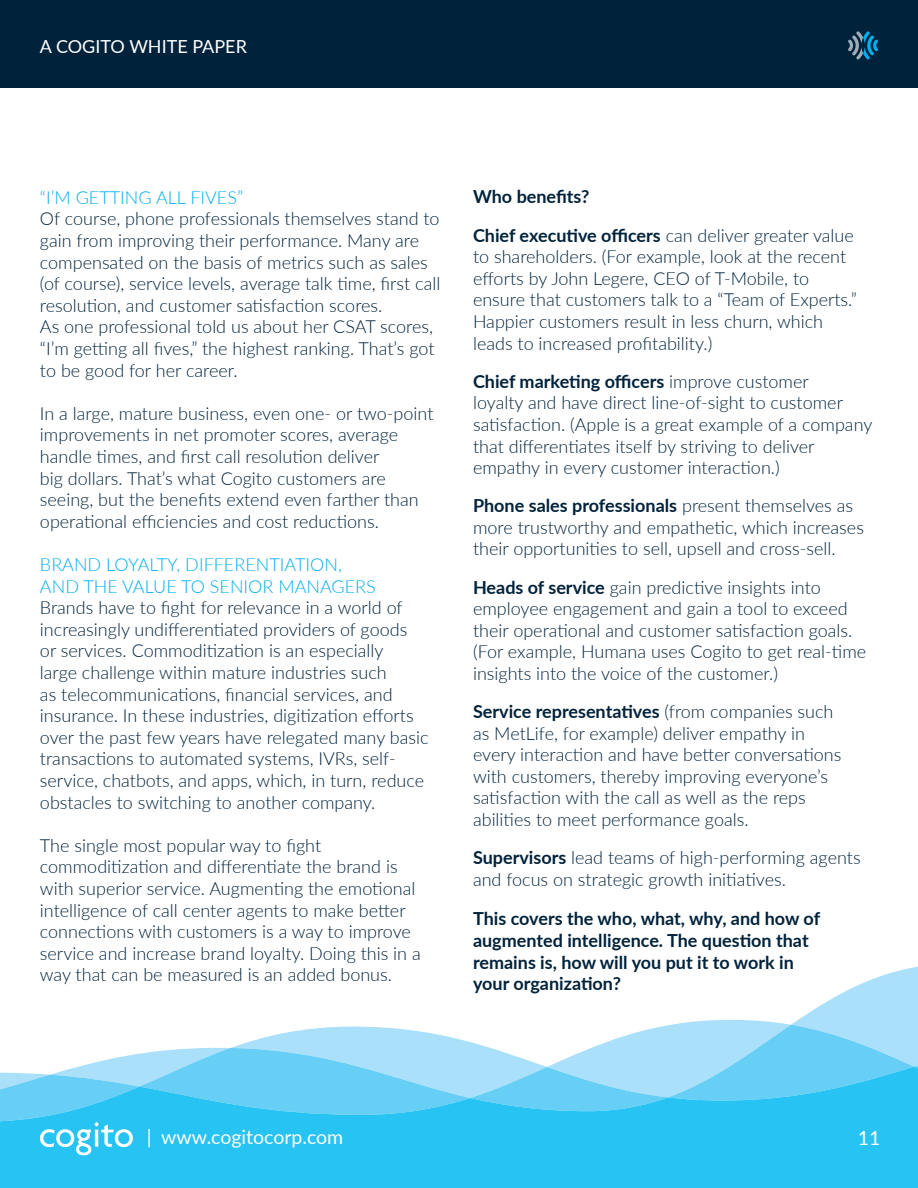
<style>
.page{position:relative;width:918px;height:1188px;background:#fff}
.page>*{position:absolute;margin:0;border:0;box-sizing:border-box;transform-origin:0 0}
.t1{font:19.5px "Lato";color:#fff}
.t2{font:300 18px/21.6px "Lato";color:#00223b}
.t3{font:700 18px/21.6px "Lato";color:#00223b}
.t4{font:300 18px/21.6px "Lato";color:#00aeef}
.t5{font:18px "Lato";color:#fff}
.s1{font-weight:300}
.s2{font-weight:700}
</style>
<div class="page">
<svg style="left:723px;top:966px;width:195px;height:54px"></svg>
<svg style="left:670px;top:1020px;width:248px;height:47px"></svg>
<svg style="left:78px;top:1025px;width:836px;height:42px;fill:#aae0f9"></svg>
<svg style="left:0;top:1067px;width:918px;height:121px;background:#40c8f3"></svg>
<div style="left:0;top:0;width:918px;height:88px;background:#00223b"></div>
<svg style="left:40px;top:1122px;width:93px;height:33px"></svg>
<svg style="left:848px;top:31px;width:30px;height:29px"></svg>
<p class="t5" style="left:40px;top:33px;width:208px">A COGITO WHITE PAPER</p>
<p class="t4" style="left:40px;top:186px;width:205px">“I’M GETTING ALL FIVES”</p>
<p class="t2" style="left:40px;top:208px;width:402px">Of course, phone professionals themselves stand to gain from improving their performance. Many are compensated on the basis of metrics such as sales (of course), service levels, average talk time, first call resolution, and customer satisfaction scores.<br>As one professional told us about her CSAT scores, “I’m getting all fives,” the highest ranking. That’s got to be good for her career.</p>
<p class="t2" style="left:40px;top:402px;width:395px">In a large, mature business, even one- or two-point improvements in net promoter scores, average handle times, and first call resolution deliver<br>big dollars. That’s what Cogito customers are seeing, but the benefits extend even farther than operational efficiencies and cost reductions.</p>
<p class="t4" style="left:40px;top:553px;width:337px">BRAND LOYALTY, DIFFERENTIATION,<br>AND THE VALUE TO SENIOR MANAGERS</p>
<p class="t2" style="left:40px;top:596px;width:390px">Brands have to fight for relevance in a world of increasingly undifferentiated providers of goods<br>or services. Commoditization is an especially<br>large challenge within mature industries such<br>as telecommunications, financial services, and insurance. In these industries, digitization efforts over the past few years have relegated many basic transactions to automated systems, IVRs, self&shy;service, chatbots, and apps, which, in turn, reduce obstacles to switching to another company.</p>
<p class="t2" style="left:40px;top:834px;width:382px">The single most popular way to fight commoditization and differentiate the brand is with superior service. Augmenting the emotional intelligence of call center agents to make better connections with customers is a way to improve service and increase brand loyalty. Doing this in a way that can be measured is an added bonus.</p>
<p class="t3" style="left:473px;top:177px;width:382px;line-height:38.1px">Who benefits?<br>Chief executive officers <span class="s1">can deliver greater value</span></p>
<p class="t2" style="left:473px;top:245px;width:385px">to shareholders. (For example, look at the recent efforts by John Legere, CEO of T-Mobile, to ensure that customers talk to a “Team of Experts.” Happier customers result in less churn, which leads to increased profitability.)</p>
<p class="t2" style="left:473px;top:370px;width:401px"><span class="s2">Chief marketing officers</span> improve customer<br>loyalty and have direct line-of-sight to customer satisfaction. (Apple is a great example of a company that differentiates itself by striving to deliver empathy in every customer interaction.)</p>
<p class="t2" style="left:473px;top:494px;width:392px"><span class="s2">Phone sales professionals</span> present themselves as more trustworthy and empathetic, which increases their opportunities to sell, upsell and cross-sell.</p>
<p class="t2" style="left:473px;top:576px;width:395px"><span class="s2">Heads of service</span> gain predictive insights into employee engagement and gain a tool to exceed their operational and customer satisfaction goals. (For example, Humana uses Cogito to get real-time insights into the voice of the customer.)</p>
<p class="t2" style="left:473px;top:700px;width:370px"><span class="s2">Service representatives</span> (from companies such as MetLife, for example) deliver empathy in every interaction and have better conversations with customers, thereby improving everyone’s satisfaction with the call as well as the reps abilities to meet performance goals.</p>
<p class="t2" style="left:473px;top:846px;width:389px"><span class="s2">Supervisors</span> lead teams of high-performing agents and focus on strategic growth initiatives.</p>
<p class="t3" style="left:473px;top:907px;width:349px">This covers the who, what, why, and how of augmented intelligence. The question that remains is, how will you put it to work in your organization?</p>
<p class="t1" style="left:147px;top:1123px;width:198px">| www.cogitocorp.com</p>
<p class="t1" style="left:858px;top:1124px;width:24px">11</p>
</div>
